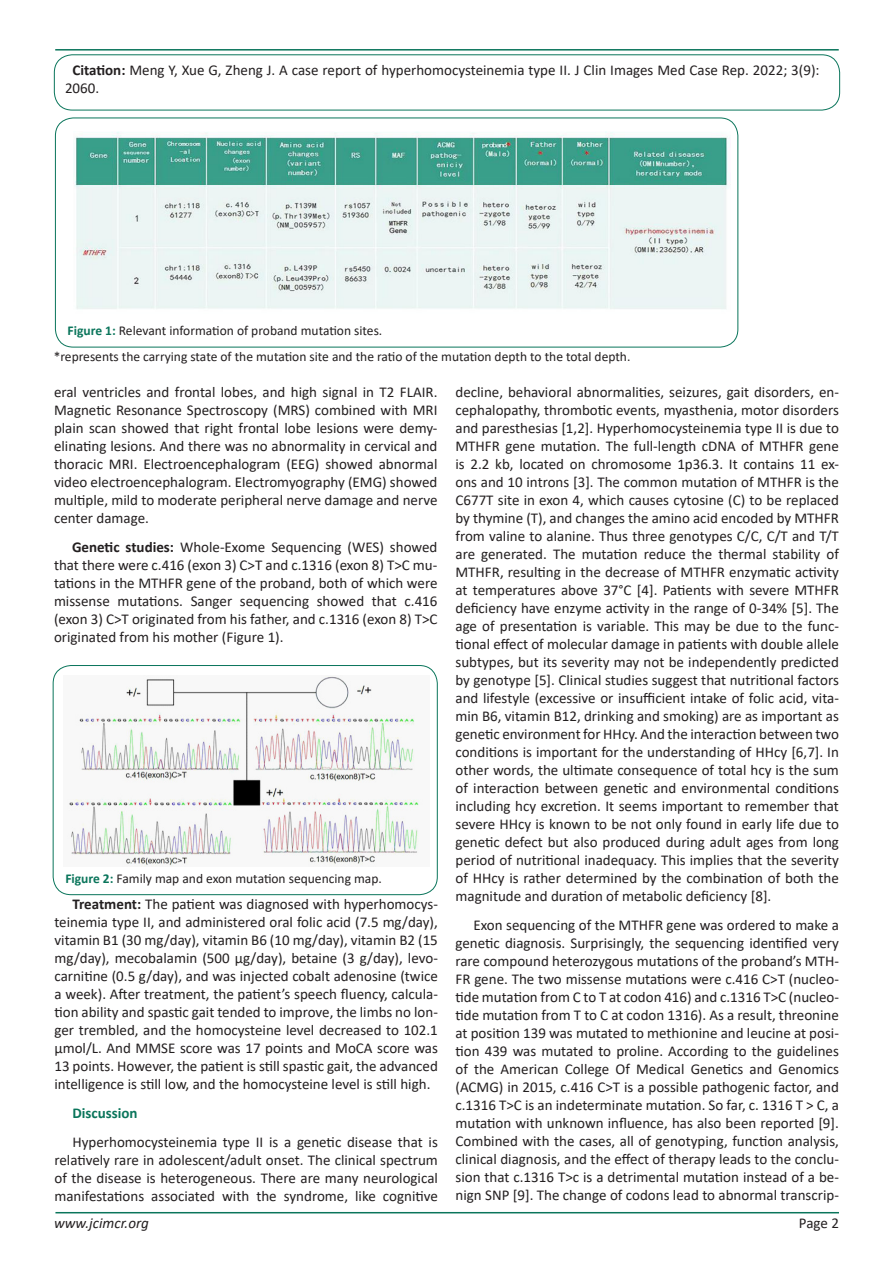
<style>
.page{position:relative;width:893px;height:1263px;background:#fff}
.page>*{position:absolute;margin:0;border:0;box-sizing:border-box;transform-origin:0 0}
.t1{font:15px/18px "Calibri";color:#231f20;text-align:justify}
.t2{font:italic 15px "Calibri";color:#231f20}
.t3{font:700 15px "Calibri";color:#0a755b}
.t4{font:13.5px "Calibri";color:#231f20}
.s1{font-weight:700}
.s2{font-weight:700;color:#0a755b}
</style>
<div class="page">
<hr style="left:55px;top:1212px;width:784px;height:1px;background:#0a755b">
<hr style="left:55px;top:49px;width:784px;height:2px;background:#0a755b">
<div style="left:54px;top:55px;width:786px;height:55px;border:1px solid #0a755b;border-radius:18px"></div>
<div style="left:55px;top:118px;width:683px;height:229px;border:1px solid #0a755b;border-radius:18px"></div>
<div style="left:53px;top:665px;width:384px;height:230px;border:1px solid #0a755b;border-radius:18px"></div>
<img style="left:69px;top:676px;width:350px;height:190px">
<img style="left:75px;top:132px;width:653px;height:177px">
<p class="t1" style="left:65px;top:61px;width:756px;text-indent:8px"><span class="s1">Citation:</span> Meng Y, Xue G, Zheng J. A case report of hyperhomocysteinemia type II. J Clin Images Med Case Rep. 2022; 3(9):<br>2060.</p>
<p class="t4" style="left:68px;top:321px;width:316px"><span class="s2">Figure 1:</span> Relevant information of proband mutation sites.</p>
<p class="t4" style="left:54px;top:347px;width:578px">*represents the carrying state of the mutation site and the ratio of the mutation depth to the total depth.</p>
<p class="t1" style="left:54px;top:382px;width:385px">eral ventricles and frontal lobes, and high signal in T2 FLAIR.<br>Magnetic Resonance Spectroscopy (MRS) combined with MRI plain scan showed that right frontal lobe lesions were demy&shy;elinating lesions. And there was no abnormality in cervical and thoracic MRI. Electroencephalogram (EEG) showed abnormal video electroencephalogram. Electromyography (EMG) showed multiple, mild to moderate peripheral nerve damage and nerve center damage.</p>
<p class="t1" style="left:54px;top:537px;width:385px;text-indent:18px"><span class="s1">Genetic studies:</span> Whole-Exome Sequencing (WES) showed that there were c.416 (exon 3) C&gt;T and c.1316 (exon 8) T&gt;C mu&shy;tations in the MTHFR gene of the proband, both of which were missense mutations. Sanger sequencing showed that c.416 (exon 3) C&gt;T originated from his father, and c.1316 (exon 8) T&gt;C originated from his mother (Figure 1).</p>
<p class="t4" style="left:65px;top:869px;width:318px"><span class="s2">Figure 2:</span> Family map and exon mutation sequencing map.</p>
<p class="t1" style="left:54px;top:895px;width:385px;text-indent:18px"><span class="s1">Treatment:</span> The patient was diagnosed with hyperhomocys&shy;teinemia type II, and administered oral folic acid (7.5 mg/day), vitamin B1 (30 mg/day), vitamin B6 (10 mg/day), vitamin B2 (15 mg/day), mecobalamin (500 μg/day), betaine (3 g/day), levo&shy;carnitine (0.5 g/day), and was injected cobalt adenosine (twice a week). After treatment, the patient’s speech fluency, calcula&shy;tion ability and spastic gait tended to improve, the limbs no lon&shy;ger trembled, and the homocysteine level decreased to 102.1 μmol/L. And MMSE score was 17 points and MoCA score was 13 points. However, the patient is still spastic gait, the advanced intelligence is still low, and the homocysteine level is still high.</p>
<p class="t3" style="left:72px;top:1102px;width:67px">Discussion</p>
<p class="t1" style="left:54px;top:1132px;width:385px;text-indent:18px">Hyperhomocysteinemia type II is a genetic disease that is relatively rare in adolescent/adult onset. The clinical spectrum of the disease is heterogeneous. There are many neurological manifestations associated with the syndrome, like cognitive</p>
<p class="t1" style="left:455px;top:382px;width:385px">decline, behavioral abnormalities, seizures, gait disorders, en&shy;cephalopathy, thrombotic events, myasthenia, motor disorders and paresthesias [1,2]. Hyperhomocysteinemia type II is due to MTHFR gene mutation. The full-length cDNA of MTHFR gene is 2.2 kb, located on chromosome 1p36.3. It contains 11 ex&shy;ons and 10 introns [3]. The common mutation of MTHFR is the C677T site in exon 4, which causes cytosine (C) to be replaced by thymine (T), and changes the amino acid encoded by MTHFR from valine to alanine. Thus three genotypes C/C, C/T and T/T are generated. The mutation reduce the thermal stability of MTHFR, resulting in the decrease of MTHFR enzymatic activity at temperatures above 37°C [4]. Patients with severe MTHFR deficiency have enzyme activity in the range of 0-34% [5]. The age of presentation is variable. This may be due to the func&shy;tional effect of molecular damage in patients with double allele subtypes, but its severity may not be independently predicted by genotype [5]. Clinical studies suggest that nutritional factors and lifestyle (excessive or insufficient intake of folic acid, vita&shy;min B6, vitamin B12, drinking and smoking) are as important as genetic environment for HHcy. And the interaction between two conditions is important for the understanding of HHcy [6,7]. In other words, the ultimate consequence of total hcy is the sum of interaction between genetic and environmental conditions including hcy excretion. It seems important to remember that severe HHcy is known to be not only found in early life due to genetic defect but also produced during adult ages from long period of nutritional inadequacy. This implies that the severity of HHcy is rather determined by the combination of both the magnitude and duration of metabolic deficiency [8].</p>
<p class="t1" style="left:455px;top:915px;width:385px;text-indent:18px">Exon sequencing of the MTHFR gene was ordered to make a genetic diagnosis. Surprisingly, the sequencing identified very rare compound heterozygous mutations of the proband’s MTH-FR gene. The two missense mutations were c.416 C&gt;T (nucleo&shy;tide mutation from C to T at codon 416) and c.1316 T&gt;C (nucleo&shy;tide mutation from T to C at codon 1316). As a result, threonine at position 139 was mutated to methionine and leucine at posi&shy;tion 439 was mutated to proline. According to the guidelines of the American College Of Medical Genetics and Genomics (ACMG) in 2015, c.416 C&gt;T is a possible pathogenic factor, and c.1316 T&gt;C is an indeterminate mutation. So far, c. 1316 T &gt; C, a mutation with unknown influence, has also been reported [9].<br>Combined with the cases, all of genotyping, function analysis, clinical diagnosis, and the effect of therapy leads to the conclu&shy;sion that c.1316 T&gt;c is a detrimental mutation instead of a be&shy;nign SNP [9]. The change of codons lead to abnormal transcrip-</p>
<p class="t2" style="left:54px;top:1212px;width:96px">www.jcimcr.org</p>
<p class="t1" style="left:799px;top:1213px;width:42px">Page 2</p>
</div>
